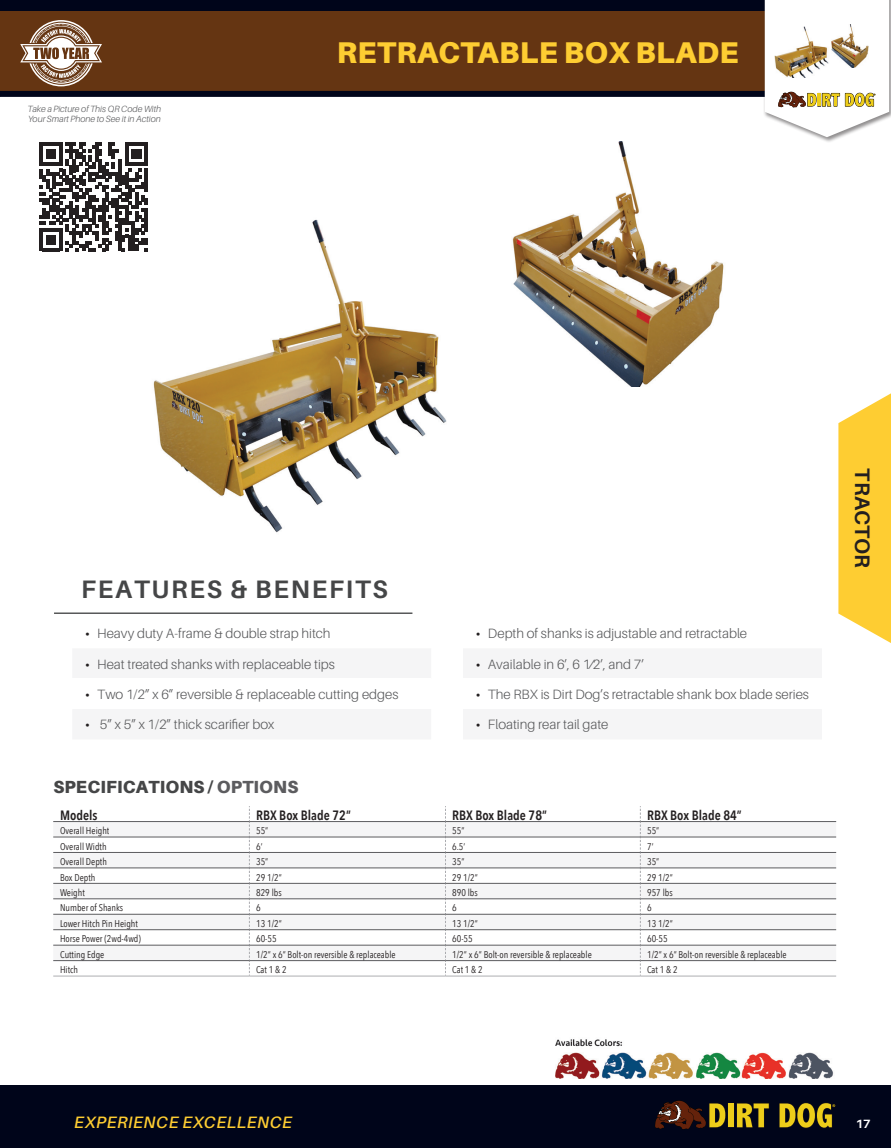
<style>
.page{position:relative;width:891px;height:1148px;background:#fff}
.page>*{position:absolute;margin:0;border:0;box-sizing:border-box;transform-origin:0 0}
.Product_name{font:900 30px "Aileron";letter-spacing:.01em;color:#fecd32}
.t1{font:700 25.2px "Aileron";letter-spacing:.07em;color:#454647}
.t2{font:700 21px "Aileron";letter-spacing:.005em;color:#231f20}
.t3{font:900 17.55px "Aileron";letter-spacing:.01em;color:#454647}
.t4{font:italic 600 16.5px "Aileron";letter-spacing:.025em;color:#fecd32}
.t5{font:300 13.5px "Aileron";color:#57585a}
.t6{font:600 13.5px "Avenir Next Condensed";color:#231f20}
.t7{font:700 12px "Aileron";color:#fff}
.t8{font:9.75px "Avenir Next Condensed";color:#231f20}
.t9{font:italic 300 9px/9.8px "Aileron";color:#57585a}
.s1{font-weight:700;font-size:12.75px;color:#231f20}
.s2{color:#5c5c5f}
</style>
<div class="page">
<svg style="left:838px;top:393px;width:53px;height:250px;background:#fed34c"></svg>
<div style="left:0;top:0;width:883px;height:55px;background:#00051a"></div>
<div style="left:0;top:12px;width:883px;height:79px;background:#653512"></div>
<div style="left:0;top:91px;width:883px;height:6px;background:#00051a"></div>
<div style="left:763px;top:0;width:128px;height:143px;background:#231f20;opacity:.5"></div>
<div style="left:0;top:1085px;width:891px;height:63px;background:#00051a"></div>
<svg style="left:765px;top:0;width:124px;height:137px"></svg>
<svg style="left:655px;top:1100px;width:181px;height:29px"></svg>
<svg style="left:20px;top:20px;width:82px;height:66px"></svg>
<img style="left:153px;top:219px;width:294px;height:314px">
<img style="left:555px;top:1039px;width:279px;height:39px">
<svg style="left:53px;top:822px;width:783px;height:14px;fill:#f5f5f6"></svg>
<svg style="left:53px;top:837px;width:783px;height:136px"></svg>
<svg style="left:249px;top:806px;width:1px;height:169px"></svg>
<svg style="left:445px;top:806px;width:1px;height:169px"></svg>
<svg style="left:640px;top:806px;width:1px;height:169px"></svg>
<hr style="left:53px;top:821px;width:196px;height:1px;background:#5c5c5f">
<hr style="left:249px;top:821px;width:197px;height:1px;background:#5c5c5f">
<hr style="left:446px;top:821px;width:194px;height:1px;background:#5c5c5f">
<hr style="left:640px;top:821px;width:196px;height:1px;background:#5c5c5f">
<hr style="left:53px;top:836px;width:196px;height:1px;background:#5c5c5f">
<hr style="left:249px;top:836px;width:197px;height:1px;background:#5c5c5f">
<hr style="left:446px;top:836px;width:194px;height:1px;background:#5c5c5f">
<hr style="left:640px;top:836px;width:196px;height:1px;background:#5c5c5f">
<hr style="left:53px;top:852px;width:196px;height:1px;background:#5c5c5f">
<hr style="left:53px;top:867px;width:196px;height:1px;background:#5c5c5f">
<hr style="left:249px;top:867px;width:197px;height:1px;background:#5c5c5f">
<hr style="left:446px;top:867px;width:194px;height:1px;background:#5c5c5f">
<hr style="left:640px;top:867px;width:196px;height:1px;background:#5c5c5f">
<hr style="left:53px;top:975px;width:196px;height:1px;background:#adaeb2">
<hr style="left:249px;top:975px;width:197px;height:1px;background:#adaeb2">
<hr style="left:446px;top:975px;width:194px;height:1px;background:#adaeb2">
<hr style="left:640px;top:975px;width:196px;height:1px;background:#adaeb2">
<hr style="left:53px;top:883px;width:196px;height:1px;background:#5c5c5f">
<hr style="left:249px;top:883px;width:197px;height:1px;background:#5c5c5f">
<hr style="left:446px;top:883px;width:194px;height:1px;background:#5c5c5f">
<hr style="left:640px;top:883px;width:196px;height:1px;background:#5c5c5f">
<hr style="left:53px;top:898px;width:196px;height:1px;background:#5c5c5f">
<hr style="left:249px;top:898px;width:197px;height:1px;background:#5c5c5f">
<hr style="left:446px;top:898px;width:194px;height:1px;background:#5c5c5f">
<hr style="left:640px;top:898px;width:196px;height:1px;background:#5c5c5f">
<hr style="left:53px;top:914px;width:196px;height:1px;background:#5c5c5f">
<hr style="left:249px;top:914px;width:197px;height:1px;background:#5c5c5f">
<hr style="left:446px;top:914px;width:194px;height:1px;background:#5c5c5f">
<hr style="left:640px;top:914px;width:196px;height:1px;background:#5c5c5f">
<hr style="left:53px;top:929px;width:196px;height:1px;background:#5c5c5f">
<hr style="left:249px;top:929px;width:197px;height:1px;background:#5c5c5f">
<hr style="left:446px;top:929px;width:194px;height:1px;background:#5c5c5f">
<hr style="left:640px;top:929px;width:196px;height:1px;background:#5c5c5f">
<hr style="left:53px;top:945px;width:196px;height:1px;background:#5c5c5f">
<hr style="left:249px;top:945px;width:197px;height:1px;background:#5c5c5f">
<hr style="left:446px;top:945px;width:194px;height:1px;background:#5c5c5f">
<hr style="left:640px;top:945px;width:196px;height:1px;background:#5c5c5f">
<hr style="left:53px;top:960px;width:196px;height:1px;background:#5c5c5f">
<hr style="left:249px;top:960px;width:197px;height:1px;background:#5c5c5f">
<hr style="left:446px;top:960px;width:194px;height:1px;background:#5c5c5f">
<hr style="left:640px;top:960px;width:196px;height:1px;background:#5c5c5f">
<hr style="left:249px;top:852px;width:197px;height:1px;background:#5c5c5f">
<hr style="left:446px;top:852px;width:194px;height:1px;background:#5c5c5f">
<hr style="left:640px;top:852px;width:196px;height:1px;background:#5c5c5f">
<svg style="left:39px;top:142px;width:109px;height:109px"></svg>
<img style="left:512px;top:141px;width:212px;height:245px">
<img style="left:775px;top:26px;width:54px;height:52px">
<img style="left:831px;top:25px;width:38px;height:42px">
<hr style="left:54px;top:612px;width:358px;height:2px;background:#454647">
<p class="t9" style="left:28px;top:104px;width:135px">Take a Picture of This QR Code With<br>Your Smart Phone to See it in Action</p>
<p class="Product_name" style="left:337px;top:35px;width:403px">RETRACTABLE BOX BLADE</p>
<p class="t1" style="left:81px;top:574px;width:308px">FEATURES &amp; BENEFITS</p>
<p class="t5" style="left:85px;top:626px;width:247px"><span class="s1">•</span> Heavy duty A-frame &amp; double strap hitch</p>
<p class="t5" style="left:85px;top:656px;width:251px"><span class="s1">•</span> Heat treated shanks with replaceable tips</p>
<p class="t5" style="left:85px;top:687px;width:315px"><span class="s1">•</span> Two 1/2” x 6” reversible &amp; replaceable cutting edges</p>
<p class="t5" style="left:85px;top:717px;width:191px"><span class="s1">•</span> 5” x 5” x 1/2” thick scarifier box</p>
<p class="t3" style="left:53px;top:776px;width:247px">SPECIFICATIONS / <span class="s2">OPTIONS</span></p>
<p class="t5" style="left:476px;top:626px;width:273px"><span class="s1">•</span> Depth of shanks is adjustable and retractable</p>
<p class="t5" style="left:476px;top:656px;width:170px"><span class="s1">•</span> Available in 6’, 6 1⁄2’, and 7’</p>
<p class="t5" style="left:476px;top:687px;width:335px"><span class="s1">•</span> The RBX is Dirt Dog’s retractable shank box blade series</p>
<p class="t5" style="left:476px;top:717px;width:134px"><span class="s1">•</span> Floating rear tail gate</p>
<p class="t6" style="left:60px;top:804px;width:39px">Models</p>
<p class="t6" style="left:256px;top:804px;width:96px">RBX Box Blade 72”</p>
<p class="t6" style="left:452px;top:804px;width:96px">RBX Box Blade 78”</p>
<p class="t6" style="left:647px;top:804px;width:96px">RBX Box Blade 84”</p>
<p class="t8" style="left:60px;top:822px;width:51px">Overall Height</p>
<p class="t8" style="left:256px;top:822px;width:14px">55”</p>
<p class="t8" style="left:452px;top:822px;width:14px">55”</p>
<p class="t8" style="left:647px;top:822px;width:14px">55”</p>
<p class="t8" style="left:60px;top:837px;width:48px">Overall Width</p>
<p class="t8" style="left:256px;top:837px;width:8px">6’</p>
<p class="t8" style="left:452px;top:837px;width:15px">6.5’</p>
<p class="t8" style="left:647px;top:837px;width:8px">7’</p>
<p class="t8" style="left:60px;top:853px;width:48px">Overall Depth</p>
<p class="t8" style="left:256px;top:853px;width:14px">35”</p>
<p class="t8" style="left:452px;top:853px;width:14px">35”</p>
<p class="t8" style="left:647px;top:853px;width:14px">35”</p>
<p class="t8" style="left:60px;top:868px;width:37px">Box Depth</p>
<p class="t8" style="left:256px;top:868px;width:27px">29 1/2”</p>
<p class="t8" style="left:452px;top:868px;width:27px">29 1/2”</p>
<p class="t8" style="left:647px;top:868px;width:27px">29 1/2”</p>
<p class="t8" style="left:60px;top:884px;width:26px">Weight</p>
<p class="t8" style="left:256px;top:884px;width:27px">829 lbs</p>
<p class="t8" style="left:452px;top:884px;width:27px">890 lbs</p>
<p class="t8" style="left:647px;top:884px;width:27px">957 lbs</p>
<p class="t8" style="left:60px;top:899px;width:65px">Number of Shanks</p>
<p class="t8" style="left:256px;top:899px;width:6px">6</p>
<p class="t8" style="left:452px;top:899px;width:6px">6</p>
<p class="t8" style="left:647px;top:899px;width:6px">6</p>
<p class="t8" style="left:60px;top:915px;width:79px">Lower Hitch Pin Height</p>
<p class="t8" style="left:256px;top:915px;width:27px">13 1/2”</p>
<p class="t8" style="left:452px;top:915px;width:27px">13 1/2”</p>
<p class="t8" style="left:647px;top:915px;width:27px">13 1/2”</p>
<p class="t8" style="left:60px;top:930px;width:82px">Horse Power (2wd-4wd)</p>
<p class="t8" style="left:256px;top:930px;width:22px">60-55</p>
<p class="t8" style="left:452px;top:930px;width:22px">60-55</p>
<p class="t8" style="left:647px;top:930px;width:22px">60-55</p>
<p class="t8" style="left:60px;top:946px;width:46px">Cutting Edge</p>
<p class="t8" style="left:256px;top:946px;width:141px">1/2” x 6” Bolt-on reversible &amp; replaceable</p>
<p class="t8" style="left:452px;top:946px;width:141px">1/2” x 6” Bolt-on reversible &amp; replaceable</p>
<p class="t8" style="left:647px;top:946px;width:141px">1/2” x 6” Bolt-on reversible &amp; replaceable</p>
<p class="t8" style="left:60px;top:961px;width:19px">Hitch</p>
<p class="t8" style="left:256px;top:961px;width:32px">Cat 1 &amp; 2</p>
<p class="t8" style="left:452px;top:961px;width:32px">Cat 1 &amp; 2</p>
<p class="t8" style="left:647px;top:961px;width:32px">Cat 1 &amp; 2</p>
<h3 class="t2" style="left:874px;top:468px;width:101px;rotate:90deg">TRACTOR</h3>
<h3 class="t4" style="left:74px;top:1113px;width:219px">EXPERIENCE EXCELLENCE</h3>
<p class="t7" style="left:856px;top:1116px;width:16px">17</p>
</div>
